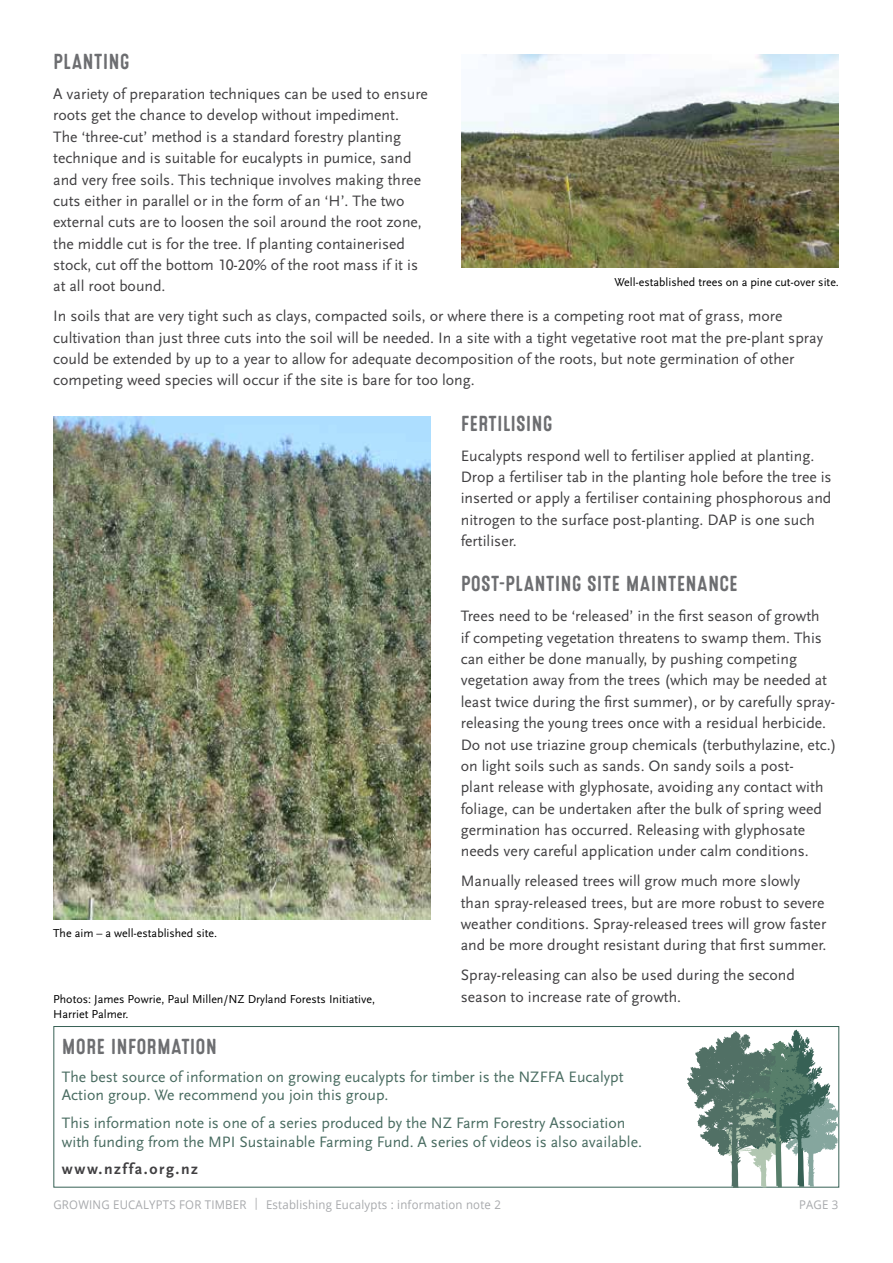
<style>
.page{position:relative;width:893px;height:1263px;background:#fff}
.page>*{position:absolute;margin:0;border:0;box-sizing:border-box;transform-origin:0 0}
.t1{font:21.75px "Microbrew One";color:#6d6e71}
.t2{font:15.75px/21.3px "Scala Sans LF";color:#414042}
.t3{font:15.75px/18.9px "Scala Sans LF";color:#486b60}
.t4{font:700 15.75px "Scala Sans LF";letter-spacing:.1em;color:#414042}
.t5{font:12px/14.4px "Scala Sans LF";color:#000}
.t6{font:12px "Open Sans";letter-spacing:.02em;color:#a7a9ac;scale:.95 1}
</style>
<div class="page">
<div style="left:53px;top:1026px;width:786px;height:161px;border:1px solid #376155"></div>
<img style="left:461px;top:54px;width:378px;height:214px">
<img style="left:53px;top:416px;width:378px;height:504px">
<svg style="left:687px;top:1029px;width:152px;height:159px"></svg>
<h1 class="t1" style="left:53px;top:49px;width:78px">PLANTING</h1>
<p class="t2" style="left:53px;top:83px;width:376px">A variety of preparation techniques can be used to ensure roots get the chance to develop without impediment.<br>The ‘three-cut’ method is a standard forestry planting technique and is suitable for eucalypts in pumice, sand and very free soils. This technique involves making three cuts either in parallel or in the form of an ‘H’. The two external cuts are to loosen the soil around the root zone, the middle cut is for the tree. If planting containerised stock, cut off the bottom 10-20% of the root mass if it is at all root bound.</p>
<p class="t2" style="left:53px;top:306px;width:771px">In soils that are very tight such as clays, compacted soils, or where there is a competing root mat of grass, more cultivation than just three cuts into the soil will be needed. In a site with a tight vegetative root mat the pre-plant spray could be extended by up to a year to allow for adequate decomposition of the roots, but note germination of other competing weed species will occur if the site is bare for too long.</p>
<h1 class="t1" style="left:461px;top:411px;width:93px">FERTILISING</h1>
<p class="t2" style="left:461px;top:445px;width:372px">Eucalypts respond well to fertiliser applied at planting.<br>Drop a fertiliser tab in the planting hole before the tree is inserted or apply a fertiliser containing phosphorous and nitrogen to the surface post-planting. DAP is one such fertiliser.</p>
<h1 class="t1" style="left:461px;top:571px;width:279px">POST-PLANTING SITE MAINTENANCE</h1>
<p class="t2" style="left:461px;top:605px;width:377px">Trees need to be ‘released’ in the first season of growth<br>if competing vegetation threatens to swamp them. This can either be done manually, by pushing competing vegetation away from the trees (which may be needed at least twice during the first summer), or by carefully spray&shy;releasing the young trees once with a residual herbicide.<br>Do not use triazine group chemicals (terbuthylazine, etc.) on light soils such as sands. On sandy soils a post-<br>plant release with glyphosate, avoiding any contact with foliage, can be undertaken after the bulk of spring weed germination has occurred. Releasing with glyphosate needs very careful application under calm conditions.</p>
<p class="t2" style="left:461px;top:870px;width:367px">Manually released trees will grow much more slowly than spray-released trees, but are more robust to severe weather conditions. Spray-released trees will grow faster and be more drought resistant during that first summer.</p>
<p class="t2" style="left:461px;top:964px;width:336px">Spray-releasing can also be used during the second season to increase rate of growth.</p>
<p class="t5" style="left:615px;top:274px;width:226px">Well-established trees on a pine cut-over site.</p>
<p class="t5" style="left:53px;top:926px;width:165px">The aim – a well-established site.</p>
<p class="t5" style="left:53px;top:992px;width:323px">Photos: James Powrie, Paul Millen/NZ Dryland Forests Initiative,<br>Harriet Palmer.</p>
<h1 class="t1" style="left:62px;top:1034px;width:157px">MORE INFORMATION</h1>
<p class="t3" style="left:62px;top:1067px;width:563px">The best source of information on growing eucalypts for timber is the NZFFA Eucalypt<br>Action group. We recommend you join this group.</p>
<p class="t3" style="left:62px;top:1113px;width:582px">This information note is one of a series produced by the NZ Farm Forestry Association with funding from the MPI Sustainable Farming Fund. A series of videos is also available.</p>
<p class="t4" style="left:62px;top:1159px;width:138px">www.nzffa.org.nz</p>
<p class="t6" style="left:53px;top:1196px;width:473px">GROWING EUCALYPTS FOR TIMBER | Establishing Eucalypts : information note 2</p>
<p class="t6" style="left:799px;top:1196px;width:43px">PAGE 3</p>
</div>
